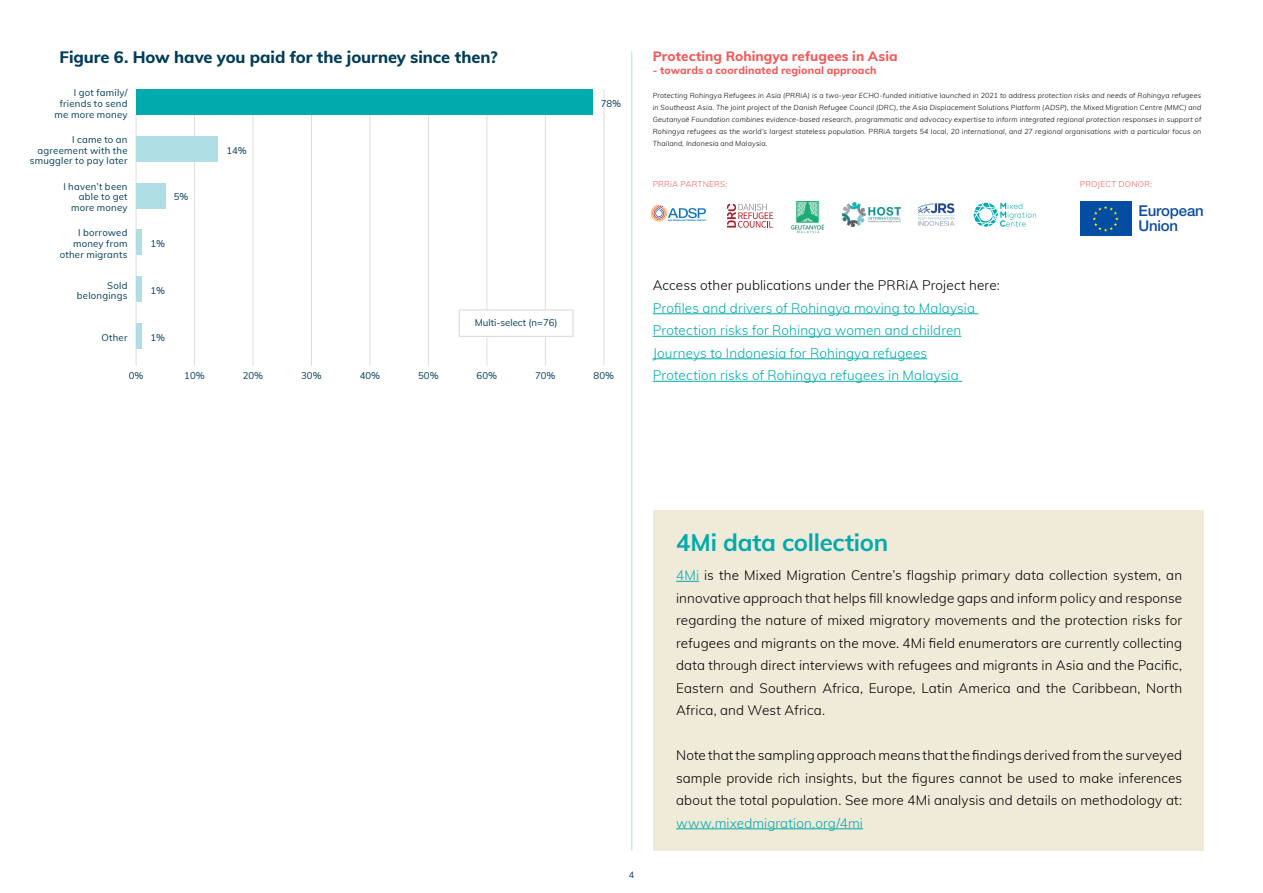
<style>
.page{position:relative;width:1263px;height:893px;background:#fff}
.page>*{position:absolute;margin:0;border:0;box-sizing:border-box;transform-origin:0 0}
.t1{font:700 24px "Muli";letter-spacing:-.01em;color:#00aaad}
.t2{font:800 16.5px "Muli";letter-spacing:-.005em;color:#003d58}
.t3{font:500 15px/15.6px "Helvetica Neue LT Pro";letter-spacing:-.01em;color:#0c4da1}
.t4{font:300 13.5px/22.5px "Muli";letter-spacing:.01em;color:#000;text-align:justify}
.t5{font:300 13.5px/22.5px "Muli";letter-spacing:.01em;color:#00aaad}
.t6{font:800 13.5px "Muli";letter-spacing:.005em;color:#f15b5b}
.t7{font:800 10.5px "Muli";letter-spacing:.015em;color:#f15b5b}
.t8{font:9.6px/10.8px "Muli";letter-spacing:.025em;color:#003d58;text-align:right}
.t9{font:9.6px "Muli";color:#003d58}
.t10{font:9px "Muli";color:#003d58}
.t11{font:300 8.25px "Muli";letter-spacing:.03em;color:#f15b5b}
.t12{font:italic 300 7.2px/12px "Muli";letter-spacing:.025em;color:#000;text-align:justify}
.s1{color:#00aaad}
</style>
<div class="page">
<hr style="left:631px;top:51px;width:1px;height:799px;background:#afdfe4">
<hr style="left:136px;top:89px;width:1px;height:277px;background:#e3dadd">
<hr style="left:194px;top:89px;width:1px;height:277px;background:#e3dadd">
<hr style="left:311px;top:89px;width:1px;height:277px;background:#e3dadd">
<hr style="left:370px;top:89px;width:1px;height:277px;background:#e3dadd">
<hr style="left:428px;top:89px;width:1px;height:277px;background:#e3dadd">
<hr style="left:486px;top:89px;width:1px;height:277px;background:#e3dadd">
<hr style="left:545px;top:89px;width:1px;height:277px;background:#e3dadd">
<hr style="left:253px;top:89px;width:1px;height:277px;background:#e3dadd">
<hr style="left:603px;top:89px;width:1px;height:277px;background:#e3dadd">
<div style="left:136px;top:89px;width:456px;height:26px;background:#00aaad"></div>
<div style="left:136px;top:136px;width:82px;height:26px;background:#afdfe4"></div>
<div style="left:136px;top:183px;width:29px;height:25px;background:#afdfe4"></div>
<div style="left:136px;top:230px;width:6px;height:25px;background:#afdfe4"></div>
<div style="left:136px;top:276px;width:6px;height:26px;background:#afdfe4"></div>
<div style="left:136px;top:323px;width:6px;height:26px;background:#afdfe4"></div>
<div style="left:459px;top:309px;width:114px;height:28px;background:#fff;border:1px solid #e3dadd"></div>
<div style="left:653px;top:510px;width:550px;height:340px;background:#f0ead8"></div>
<svg style="left:676px;top:581px;width:23px;height:1px"></svg>
<hr style="left:676px;top:828px;width:187px;height:1px;background:#00aaad">
<hr style="left:653px;top:313px;width:325px;height:1px;background:#00aaad">
<hr style="left:653px;top:336px;width:308px;height:1px;background:#00aaad">
<hr style="left:653px;top:358px;width:274px;height:1px;background:#00aaad">
<hr style="left:653px;top:381px;width:309px;height:1px;background:#00aaad">
<svg style="left:1080px;top:201px;width:52px;height:35px"></svg>
<div style="left:1080px;top:202px;width:51px;height:34px;background:#034ea2"></div>
<svg style="left:1092px;top:206px;width:27px;height:26px"></svg>
<svg style="left:974px;top:203px;width:62px;height:24px"></svg>
<svg style="left:727px;top:204px;width:46px;height:24px"></svg>
<img style="left:651px;top:204px;width:55px;height:18px">
<img style="left:792px;top:201px;width:31px;height:31px">
<img style="left:843px;top:203px;width:57px;height:23px">
<img style="left:918px;top:203px;width:37px;height:23px">
<p class="t2" style="left:60px;top:45px;width:439px">Figure 6. How have you paid for the journey since then?</p>
<p class="t8" style="left:55px;top:87px;width:74px">I got family/ friends to send me more money</p>
<p class="t8" style="left:30px;top:134px;width:99px">I came to an agreement with the smuggler to pay later</p>
<p class="t8" style="left:63px;top:180px;width:66px">I haven’t been able to get more money</p>
<p class="t8" style="left:60px;top:227px;width:69px">I borrowed money from other migrants</p>
<p class="t8" style="left:77px;top:279px;width:52px">Sold belongings</p>
<p class="t8" style="left:101px;top:331px;width:28px">Other</p>
<p class="t8" style="left:174px;top:191px;width:16px">5%</p>
<p class="t8" style="left:150px;top:238px;width:16px">1%</p>
<p class="t8" style="left:150px;top:285px;width:16px">1%</p>
<p class="t8" style="left:150px;top:331px;width:16px">1%</p>
<p class="t8" style="left:226px;top:144px;width:22px">14%</p>
<p class="t9" style="left:475px;top:316px;width:84px">Multi-select (n=76)</p>
<p class="t8" style="left:601px;top:98px;width:22px">78%</p>
<p class="t8" style="left:129px;top:369px;width:16px">0%</p>
<p class="t8" style="left:184px;top:369px;width:22px">10%</p>
<p class="t8" style="left:243px;top:369px;width:22px">20%</p>
<p class="t8" style="left:301px;top:369px;width:22px">30%</p>
<p class="t8" style="left:360px;top:369px;width:22px">40%</p>
<p class="t8" style="left:418px;top:369px;width:22px">50%</p>
<p class="t8" style="left:477px;top:369px;width:22px">60%</p>
<p class="t8" style="left:535px;top:369px;width:22px">70%</p>
<p class="t8" style="left:594px;top:369px;width:22px">80%</p>
<p class="t6" style="left:653px;top:46px;width:246px">Protecting Rohingya refugees in Asia</p>
<p class="t7" style="left:653px;top:63px;width:225px">- towards a coordinated regional approach</p>
<p class="t12" style="left:653px;top:89px;width:550px">Protecting Rohingya Refugees in Asia (PRRiA) is a two-year ECHO-funded initiative launched in 2021 to address protection risks and needs of Rohingya refugees in Southeast Asia. The joint project of the Danish Refugee Council (DRC), the Asia Displacement Solutions Platform (ADSP), the Mixed Migration Centre (MMC) and Geutanyoë Foundation combines evidence-based research, programmatic and advocacy expertise to inform integrated regional protection responses in support of Rohingya refugees as the world’s largest stateless population. PRRiA targets 54 local, 20 international, and 27 regional organisations with a particular focus on Thailand, Indonesia and Malaysia.</p>
<p class="t11" style="left:653px;top:178px;width:76px">PRRiA PARTNERS:</p>
<p class="t4" style="left:653px;top:274px;width:349px">Access other publications under the PRRiA Project here:</p>
<p class="t5" style="left:653px;top:296px;width:324px">Profiles and drivers of Rohingya moving to Malaysia Protection risks for Rohingya women and children Journeys to Indonesia for Rohingya refugees Protection risks of Rohingya refugees in Malaysia</p>
<p class="t11" style="left:1080px;top:178px;width:74px">PROJECT DONOR:</p>
<p class="t3" style="left:1138px;top:202px;width:67px">European<br>Union</p>
<p class="t10" style="left:629px;top:868px;width:7px">4</p>
<h1 class="t1" style="left:676px;top:525px;width:214px">4Mi data collection</h1>
<p class="t4" style="left:676px;top:564px;width:508px"><span class="s1">4Mi</span> is the Mixed Migration Centre’s flagship primary data collection system, an innovative approach that helps fill knowledge gaps and inform policy and response regarding the nature of mixed migratory movements and the protection risks for refugees and migrants on the move. 4Mi field enumerators are currently collecting data through direct interviews with refugees and migrants in Asia and the Pacific, Eastern and Southern Africa, Europe, Latin America and the Caribbean, North Africa, and West Africa.</p>
<p class="t4" style="left:676px;top:744px;width:507px">Note that the sampling approach means that the findings derived from the surveyed sample provide rich insights, but the figures cannot be used to make inferences about the total population. See more 4Mi analysis and details on methodology at:</p>
<p class="t5" style="left:676px;top:811px;width:188px">www.mixedmigration.org/4mi</p>
</div>
